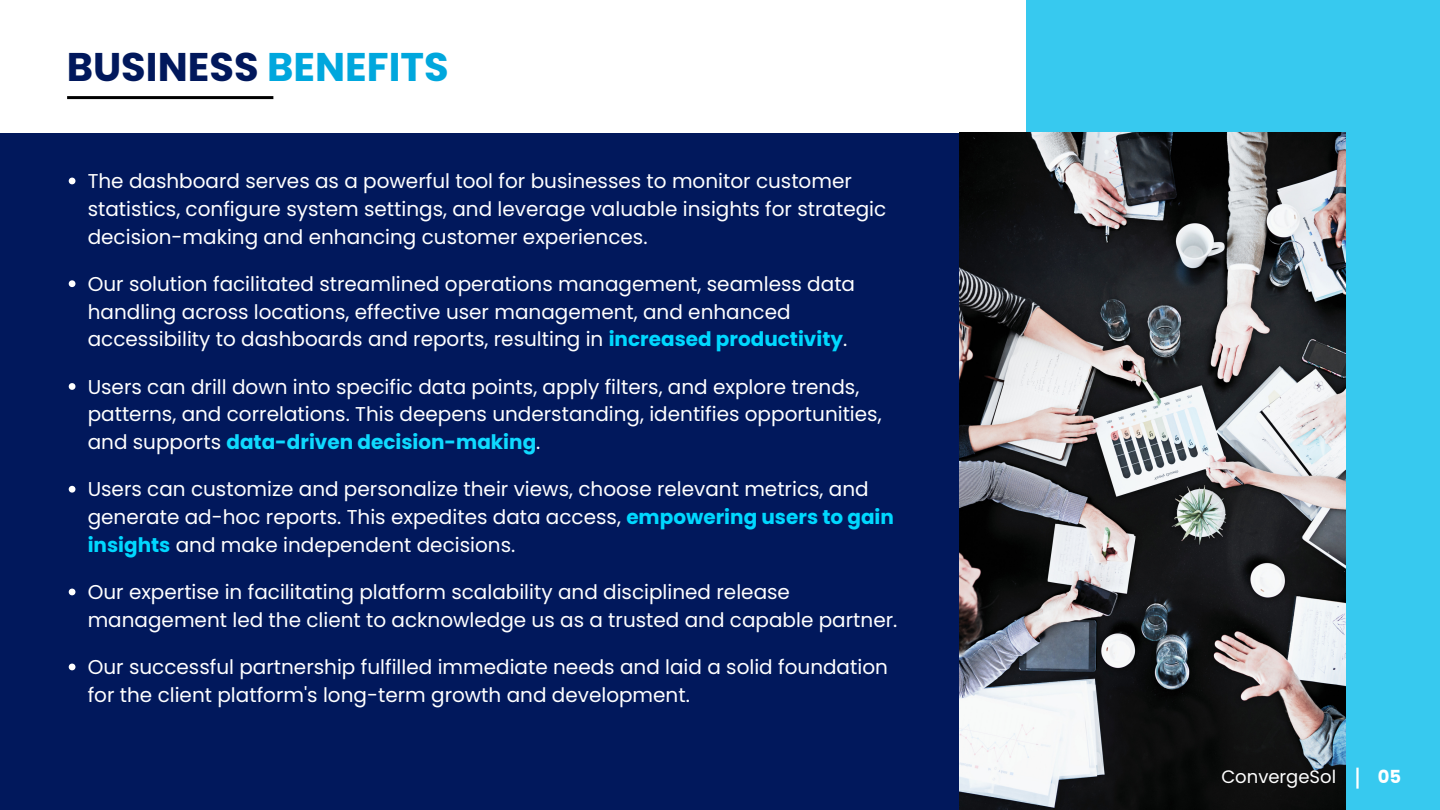
<style>
.page{position:relative;width:1440px;height:810px;background:#fff}
.page>*{position:absolute;margin:0;border:0;box-sizing:border-box;transform-origin:0 0}
.t1{font:700 40px "Poppins";color:#01185c}
.t2{font:20px/27.8px "Poppins";color:#fff}
.t3{font:18px "Poppins";color:#fff}
.t4{font:700 18px "Poppins";color:#fff}
.s1{color:#00a7dd}
.s2{font-weight:700;color:#00d8ff}
.s3{font-weight:700;color:#0fdaff}
</style>
<div class="page">
<div style="left:0;top:133px;width:996px;height:677px;background:#01185c"></div>
<hr style="left:67px;top:96px;width:206px;height:3px;background:#000">
<div style="left:1026px;top:0;width:414px;height:810px;background:#37c9ef"></div>
<img style="left:960px;top:132px;width:385px;height:678px">
<hr style="left:1356px;top:768px;width:3px;height:21px;background:#fff">
<svg style="left:69px;top:178px;width:6px;height:6px"></svg>
<svg style="left:69px;top:280px;width:6px;height:7px"></svg>
<svg style="left:69px;top:383px;width:6px;height:7px"></svg>
<svg style="left:69px;top:486px;width:6px;height:7px"></svg>
<svg style="left:69px;top:589px;width:6px;height:6px"></svg>
<svg style="left:69px;top:664px;width:6px;height:6px"></svg>
<p class="t1" style="left:67px;top:39px;width:383px">BUSINESS <span class="s1">BENEFITS</span></p>
<p class="t2" style="left:88px;top:167px;width:800px">The dashboard serves as a powerful tool for businesses to monitor customer statistics, configure system settings, and leverage valuable insights for strategic decision-making and enhancing customer experiences.</p>
<p class="t2" style="left:88px;top:270px;width:769px">Our solution facilitated streamlined operations management, seamless data handling across locations, effective user management, and enhanced accessibility to dashboards and reports, resulting in <span class="s2">increased productivity</span>.</p>
<p class="t2" style="left:88px;top:373px;width:795px">Users can drill down into specific data points, apply filters, and explore trends, patterns, and correlations. This deepens understanding, identifies opportunities, and supports <span class="s3">data-driven decision-making</span>.</p>
<p class="t2" style="left:88px;top:475px;width:808px">Users can customize and personalize their views, choose relevant metrics, and generate ad-hoc reports. This expedites data access, <span class="s2">empowering users to gain insights</span> and make independent decisions.</p>
<p class="t2" style="left:88px;top:578px;width:811px">Our expertise in facilitating platform scalability and disciplined release management led the client to acknowledge us as a trusted and capable partner.</p>
<p class="t2" style="left:88px;top:653px;width:802px">Our successful partnership fulfilled immediate needs and laid a solid foundation for the client platform's long-term growth and development.</p>
<p class="t3" style="left:1221px;top:764px;width:116px">ConvergeSol</p>
<p class="t4" style="left:1378px;top:764px;width:25px">05</p>
</div>
